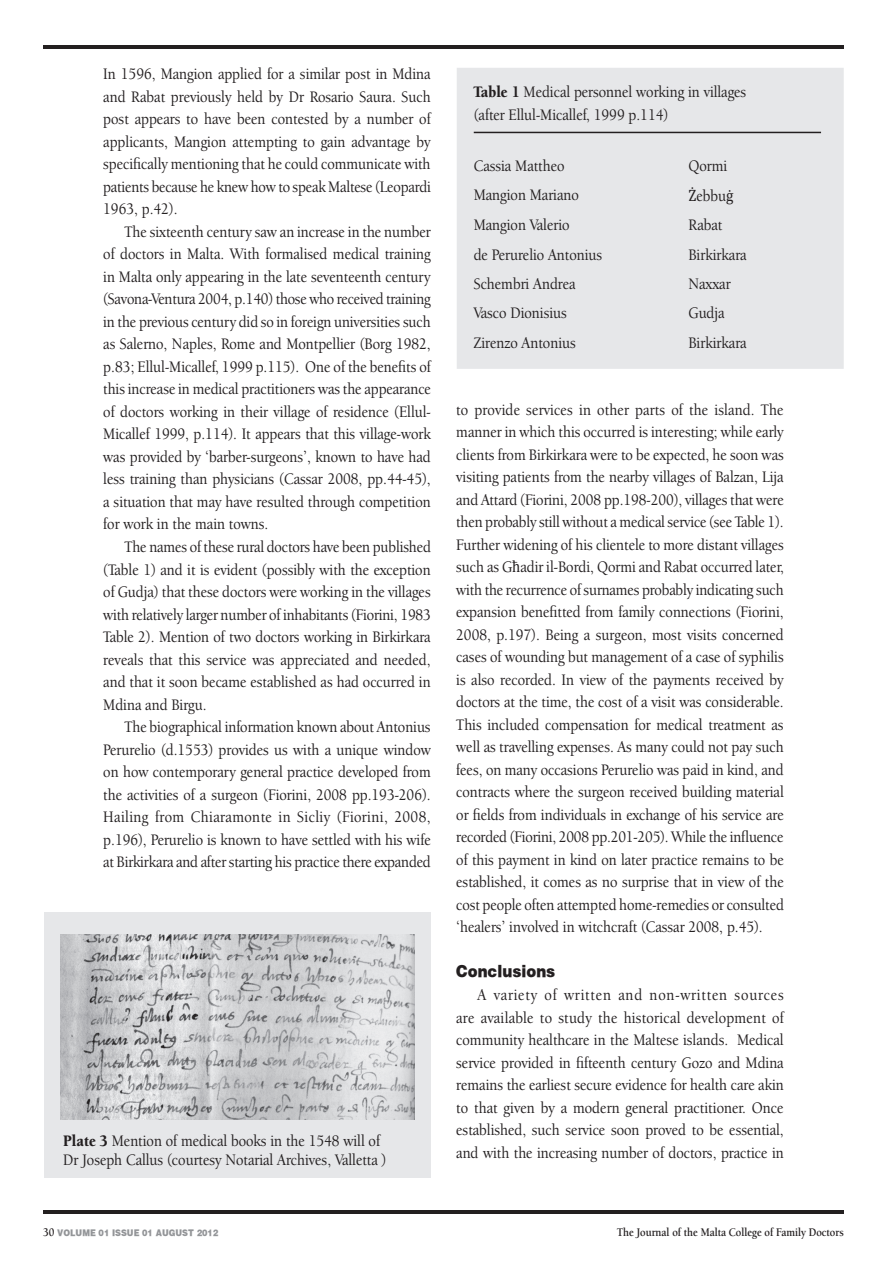
<style>
.page{position:relative;width:888px;height:1267px;background:#fff}
.page>*{position:absolute;margin:0;border:0;box-sizing:border-box;transform-origin:0 0}
.t1{font:500 16.5px/22.5px "Berkeley Oldstyle IT Cby BT";color:#231f20;text-align:justify;scale:.9 1}
.t2{font:900 16.5px "Halveticus";color:#231f20;scale:.9 1}
.t3{font:700 12px "Berkeley Oldstyle IT Cby BT";color:#231f20;scale:.9 1}
.t4{font:900 9px "Halveticus";color:#939598;scale:.9 1}
.s1{font-weight:900}
.s2{font-family:"Cambria";font-weight:400}
.s3{font-family:"Berkeley Oldstyle IT Cby BT";font-weight:700;font-size:12px;color:#231f20}
</style>
<div class="page">
<hr style="left:43px;top:1210px;width:801px;height:4px;background:#231f20">
<hr style="left:43px;top:45px;width:800px;height:4px;background:#231f20">
<div style="left:44px;top:912px;width:387px;height:265px;background:#e6e7e9"></div>
<img style="left:61px;top:934px;width:353px;height:185px">
<div style="left:457px;top:68px;width:387px;height:301px;background:#e6e7e9"></div>
<hr style="left:474px;top:132px;width:347px;height:1px;background:#231f20">
<p class="t1" style="left:103px;top:62px;width:366px">In 1596, Mangion applied for a similar post in Mdina and Rabat previously held by Dr Rosario Saura. Such post appears to have been contested by a number of applicants, Mangion attempting to gain advantage by specifically mentioning that he could communicate with patients because he knew how to speak Maltese (Leopardi 1963, p.42).</p>
<p class="t1" style="left:103px;top:220px;width:366px;text-indent:21px">The sixteenth century saw an increase in the number of doctors in Malta. With formalised medical training in Malta only appearing in the late seventeenth century (Savona-Ventura 2004, p.140) those who received training in the previous century did so in foreign universities such as Salerno, Naples, Rome and Montpellier (Borg 1982, p.83; Ellul-Micallef, 1999 p.115). One of the benefits of this increase in medical practitioners was the appearance of doctors working in their village of residence (Ellul-Micallef 1999, p.114). It appears that this village-work was provided by ‘barber-surgeons’, known to have had less training than physicians (Cassar 2008, pp.44-45), a situation that may have resulted through competition for work in the main towns.</p>
<p class="t1" style="left:103px;top:535px;width:365px;text-indent:21px">The names of these rural doctors have been published (Table 1) and it is evident (possibly with the exception of Gudja) that these doctors were working in the villages with relatively larger number of inhabitants (Fiorini, 1983<br>Table 2). Mention of two doctors working in Birkirkara reveals that this service was appreciated and needed, and that it soon became established as had occurred in Mdina and Birgu.</p>
<p class="t1" style="left:103px;top:715px;width:365px;text-indent:21px">The biographical information known about Antonius Perurelio (d.1553) provides us with a unique window on how contemporary general practice developed from the activities of a surgeon (Fiorini, 2008 pp.193-206).<br>Hailing from Chiaramonte in Sicliy (Fiorini, 2008, p.196), Perurelio is known to have settled with his wife at Birkirkara and after starting his practice there expanded</p>
<p class="t1" style="left:63px;top:1130px;width:361px;line-height:19.5px"><span class="s1">Plate 3</span> Mention of medical books in the 1548 will of<br>Dr Joseph Callus (courtesy Notarial Archives, Valletta )</p>
<p class="t1" style="left:474px;top:80px;width:304px"><span class="s1">Table 1</span> Medical personnel working in villages (after Ellul-Micallef, 1999 p.114)</p>
<p class="t1" style="left:474px;top:154px;width:102px">Cassia Mattheo</p>
<p class="t1" style="left:688px;top:154px;width:45px">Qormi</p>
<p class="t1" style="left:474px;top:184px;width:118px">Mangion Mariano</p>
<p class="t1" style="left:688px;top:184px;width:51px"><span class="s2">Ż</span>ebbu<span class="s2">ġ</span></p>
<p class="t1" style="left:474px;top:213px;width:108px">Mangion Valerio</p>
<p class="t1" style="left:688px;top:213px;width:39px">Rabat</p>
<p class="t1" style="left:474px;top:243px;width:144px">de Perurelio Antonius</p>
<p class="t1" style="left:688px;top:243px;width:66px">Birkirkara</p>
<p class="t1" style="left:474px;top:272px;width:115px">Schembri Andrea</p>
<p class="t1" style="left:688px;top:272px;width:48px">Naxxar</p>
<p class="t1" style="left:474px;top:301px;width:105px">Vasco Dionisius</p>
<p class="t1" style="left:688px;top:301px;width:42px">Gudja</p>
<p class="t1" style="left:474px;top:331px;width:115px">Zirenzo Antonius</p>
<p class="t1" style="left:688px;top:331px;width:66px">Birkirkara</p>
<p class="t1" style="left:456px;top:398px;width:365px">to provide services in other parts of the island. The manner in which this occurred is interesting; while early clients from Birkirkara were to be expected, he soon was visiting patients from the nearby villages of Balzan, Lija and Attard (Fiorini, 2008 pp.198-200), villages that were then probably still without a medical service (see Table 1).<br>Further widening of his clientele to more distant villages such as G<span class="s2">ħ</span>adir il-Bordi, Qormi and Rabat occurred later, with the recurrence of surnames probably indicating such expansion benefitted from family connections (Fiorini, 2008, p.197). Being a surgeon, most visits concerned cases of wounding but management of a case of syphilis is also recorded. In view of the payments received by doctors at the time, the cost of a visit was considerable.<br>This included compensation for medical treatment as well as travelling expenses. As many could not pay such fees, on many occasions Perurelio was paid in kind, and contracts where the surgeon received building material or fields from individuals in exchange of his service are recorded (Fiorini, 2008 pp.201-205). While the influence of this payment in kind on later practice remains to be established, it comes as no surprise that in view of the cost people often attempted home-remedies or consulted ‘healers’ involved in witchcraft (Cassar 2008, p.45).</p>
<p class="t2" style="left:456px;top:960px;width:112px">Conclusions</p>
<p class="t1" style="left:456px;top:983px;width:365px;text-indent:21px">A variety of written and non-written sources are available to study the historical development of community healthcare in the Maltese islands. Medical service provided in fifteenth century Gozo and Mdina remains the earliest secure evidence for health care akin to that given by a modern general practitioner. Once established, such service soon proved to be essential, and with the increasing number of doctors, practice in</p>
<p class="t4" style="left:43px;top:1226px;width:196px"><span class="s3">30</span> VOLUME 01 issue 01 August 2012</p>
<p class="t3" style="left:617px;top:1224px;width:253px">The Journal of the Malta College of Family Doctors</p>
</div>
